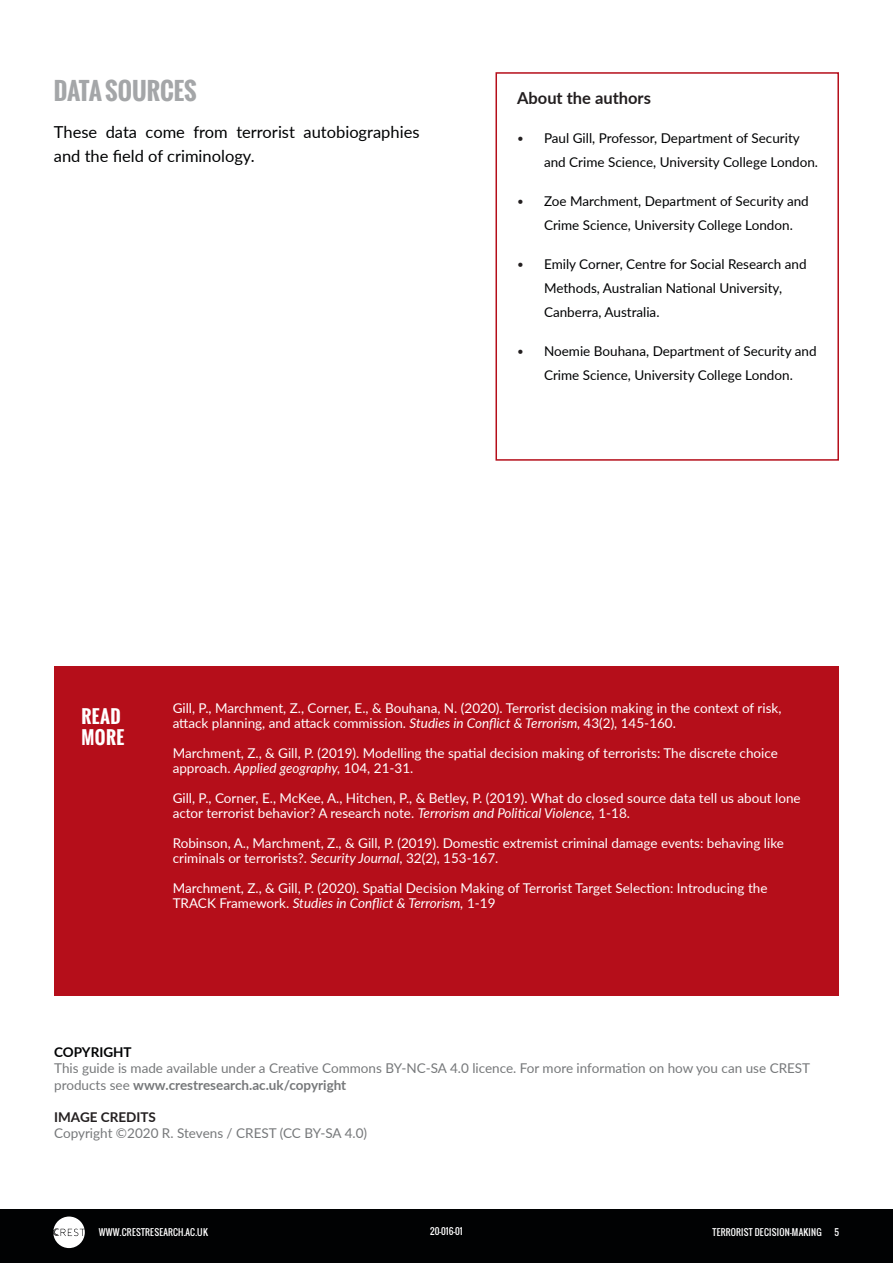
<style>
.page{position:relative;width:893px;height:1263px;background:#fff}
.page>*{position:absolute;margin:0;border:0;box-sizing:border-box;transform-origin:0 0}
.subtitle_2{font:700 24px "Oswald";color:#a4a6a8}
.t1{font:700 18px "Oswald";letter-spacing:.025em;color:#fff}
.Bullet_Style{font:16.5px/24px "Lato";color:#010203}
.t2{font:700 16.5px "Lato";color:#231f20}
.t3{font:13.5px/15px "Lato";color:#fff}
.t4{font:13.5px/24px "Lato";color:#010203}
.t5{font:13.5px/16.2px "Lato";color:#76787a}
.t6{font:700 13.5px "Lato";color:#231f20}
.t7{font:700 13.5px "Lato";color:#010203}
.t8{font:9px "Oswald";letter-spacing:.025em;color:#fff}
.t9{font:3.75px/4.1px "DIN Bold Alternate";letter-spacing:-.075em;color:#fff}
.s1{font-family:"Calibri";color:#231f20}
.s2{font-style:italic}
.s3{font-weight:700}
</style>
<div class="page">
<div style="left:0;top:1209px;width:893px;height:54px;background:#010203"></div>
<svg style="left:53px;top:1216px;width:32px;height:32px"></svg>
<div style="left:495px;top:72px;width:344px;height:389px;border:2px solid #b50e1a"></div>
<div style="left:54px;top:666px;width:784px;height:329px;background:#b50e1a"></div>
<p class="subtitle_2" style="left:54px;top:73px;width:144px">DATA SOURCES</p>
<p class="Bullet_Style" style="left:54px;top:120px;width:367px">These data come from terrorist autobiographies and the field of criminology.</p>
<p class="t2" style="left:517px;top:86px;width:135px">About the authors</p>
<p class="t4" style="left:544px;top:125px;width:276px;text-indent:-27px"><span class="s1">•</span> Paul Gill, Professor, Department of Security and Crime Science, University College London.</p>
<p class="t4" style="left:544px;top:188px;width:266px;text-indent:-27px"><span class="s1">•</span> Zoe Marchment, Department of Security and<br>Crime Science, University College London.</p>
<p class="t4" style="left:544px;top:251px;width:264px;text-indent:-27px"><span class="s1">•</span> Emily Corner, Centre for Social Research and<br>Methods, Australian National University,<br>Canberra, Australia.</p>
<p class="t4" style="left:517px;top:338px;width:301px;text-align:center"><span class="s1">•</span> Noemie Bouhana, Department of Security and<br>Crime Science, University College London.</p>
<p class="t1" style="left:82px;top:702px;width:41px">READ</p>
<p class="t1" style="left:82px;top:724px;width:44px">MORE</p>
<p class="t3" style="left:173px;top:700px;width:610px">Gill, P., Marchment, Z., Corner, E., &amp; Bouhana, N. (2020). Terrorist decision making in the context of risk, attack planning, and attack commission. <span class="s2">Studies in Conflict &amp; Terrorism,</span> 43(2), 145-160.</p>
<p class="t3" style="left:173px;top:745px;width:607px">Marchment, Z., &amp; Gill, P. (2019). Modelling the spatial decision making of terrorists: The discrete choice approach. <span class="s2">Applied geography,</span> 104, 21-31.</p>
<p class="t3" style="left:173px;top:790px;width:630px">Gill, P., Corner, E., McKee, A., Hitchen, P., &amp; Betley, P. (2019). What do closed source data tell us about lone actor terrorist behavior? A research note. <span class="s2">Terrorism and Political Violence,</span> 1-18.</p>
<p class="t3" style="left:173px;top:835px;width:613px">Robinson, A., Marchment, Z., &amp; Gill, P. (2019). Domestic extremist criminal damage events: behaving like criminals or terrorists?. <span class="s2">Security Journal</span>, 32(2), 153-167.</p>
<p class="t3" style="left:173px;top:880px;width:596px">Marchment, Z., &amp; Gill, P. (2020). Spatial Decision Making of Terrorist Target Selection: Introducing the<br>TRACK Framework. <span class="s2">Studies in Conflict &amp; Terrorism,</span> 1-19</p>
<p class="t7" style="left:54px;top:1042px;width:79px">COPYRIGHT</p>
<p class="t5" style="left:54px;top:1060px;width:758px">This guide is made available under a Creative Commons BY-NC-SA 4.0 licence. For more information on how you can use CREST products see <span class="s3">www.crestresearch.ac.uk/copyright</span></p>
<p class="t6" style="left:54px;top:1107px;width:103px">IMAGE CREDITS</p>
<p class="t5" style="left:54px;top:1124px;width:314px">Copyright ©2020 R. Stevens / CREST (CC BY-SA 4.0)</p>
<p class="t8" style="left:430px;top:1224px;width:34px">20-016-01</p>
<p class="t8" style="left:99px;top:1225px;width:111px">WWW.CRESTRESEARCH.AC.UK</p>
<p class="t8" style="left:713px;top:1225px;width:111px">TERRORIST DECISION-MAKING</p>
<p class="t8" style="left:834px;top:1225px;width:6px">5</p>
<p class="t9" style="left:89px;top:1228px;width:53px">CENTRE FOR RESEARCH AND<br>EVIDENCE ON SECURITY THREATS</p>
</div>
